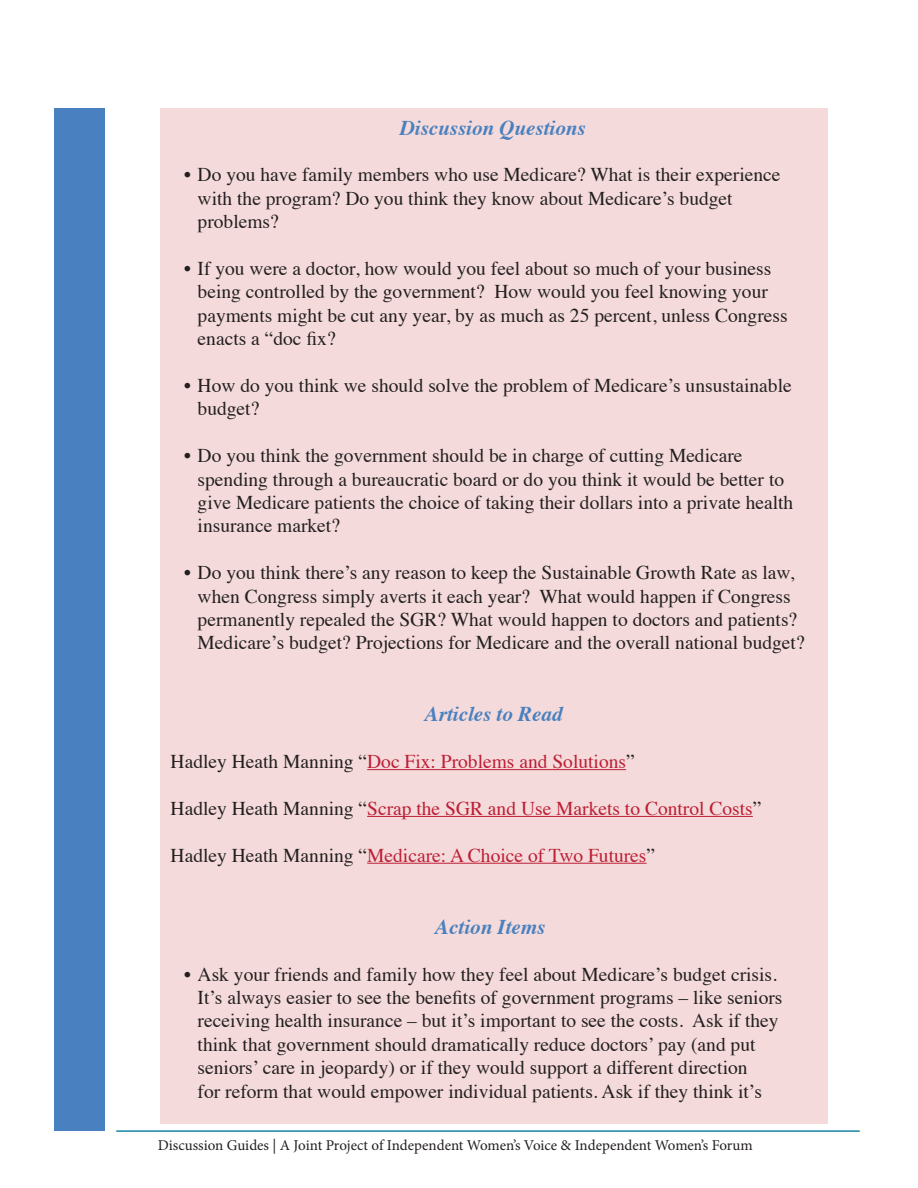
<style>
.page{position:relative;width:918px;height:1188px;background:#fff}
.page>*{position:absolute;margin:0;border:0;box-sizing:border-box;transform-origin:0 0}
.t1{font:italic 700 21px "Times";color:#4980bf}
.t2{font:19.5px/23.4px "Times";color:#231f20}
.t3{font:19.5px "Times";color:#bd1e35}
.t4{font:15px "Minion Pro";color:#231f20}
.s1{color:#231f20}
</style>
<div class="page">
<div style="left:160px;top:108px;width:667px;height:1015px;background:#f4dada"></div>
<hr style="left:367px;top:769px;width:259px;height:1px;background:#bd1e35">
<hr style="left:367px;top:816px;width:386px;height:1px;background:#bd1e35">
<hr style="left:367px;top:863px;width:280px;height:1px;background:#bd1e35">
<div style="left:54px;top:108px;width:50px;height:1022px;background:#4980bf"></div>
<hr style="left:116px;top:1130px;width:744px;height:2px;background:#15879e">
<p class="t1" style="left:400px;top:108px;width:188px">Discussion Questions</p>
<p class="t2" style="left:198px;top:161px;width:584px;text-indent:-13px">• Do you have family members who use Medicare? What is their experience with the program? Do you think they know about Medicare’s budget problems?</p>
<p class="t2" style="left:198px;top:255px;width:592px;text-indent:-13px">• If you were a doctor, how would you feel about so much of your business being controlled by the government? How would you feel knowing your payments might be cut any year, by as much as 25 percent, unless Congress enacts a “doc fix?</p>
<p class="t2" style="left:198px;top:372px;width:596px;text-indent:-13px">• How do you think we should solve the problem of Medicare’s unsustainable budget?</p>
<p class="t2" style="left:198px;top:442px;width:597px;text-indent:-13px">• Do you think the government should be in charge of cutting Medicare spending through a bureaucratic board or do you think it would be better to give Medicare patients the choice of taking their dollars into a private health insurance market?</p>
<p class="t2" style="left:198px;top:559px;width:609px;text-indent:-13px">• Do you think there’s any reason to keep the Sustainable Growth Rate as law, when Congress simply averts it each year? What would happen if Congress permanently repealed the SGR? What would happen to doctors and patients?<br>Medicare’s budget? Projections for Medicare and the overall national budget?</p>
<p class="t1" style="left:425px;top:695px;width:139px">Articles to Read</p>
<p class="t3" style="left:171px;top:743px;width:466px"><span class="s1">Hadley Heath Manning “</span>Doc Fix: Problems and Solutions<span class="s1">”</span></p>
<p class="t3" style="left:171px;top:790px;width:592px"><span class="s1">Hadley Heath Manning “</span>Scrap the SGR and Use Markets to Control Costs<span class="s1">”</span></p>
<p class="t3" style="left:171px;top:837px;width:486px"><span class="s1">Hadley Heath Manning “</span>Medicare: A Choice of Two Futures<span class="s1">”</span></p>
<p class="t1" style="left:435px;top:907px;width:112px">Action Items</p>
<p class="t2" style="left:198px;top:961px;width:586px;text-indent:-13px">• Ask your friends and family how they feel about Medicare’s budget crisis.<br>It’s always easier to see the benefits of government programs – like seniors receiving health insurance – but it’s important to see the costs. Ask if they think that government should dramatically reduce doctors’ pay (and put seniors’ care in jeopardy) or if they would support a different direction<br>for reform that would empower individual patients. Ask if they think it’s</p>
<p class="t4" style="left:158px;top:1135px;width:596px">Discussion Guides | A Joint Project of Independent Women’s Voice &amp; Independent Women’s Forum</p>
</div>
